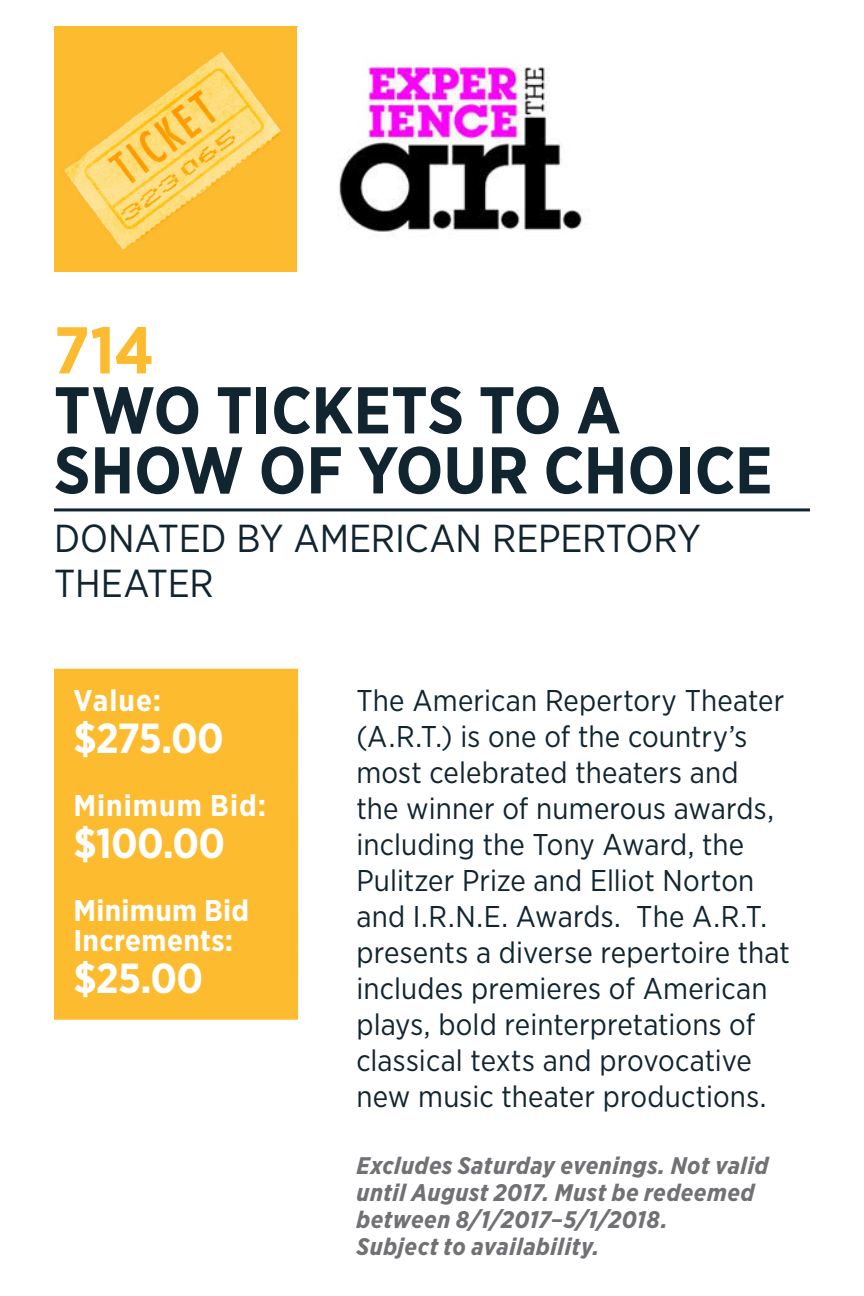
<style>
.page{position:relative;width:864px;height:1296px;background:#fff}
.page>*{position:absolute;margin:0;border:0;box-sizing:border-box;transform-origin:0 0}
.t1{font:700 66px/60px "Gotham Narrow";color:#112530}
.t2{font:700 66px "Gotham Narrow";color:#fdbb2f}
.t3{font:700 42px "Gotham Narrow";letter-spacing:-.015em;color:#fff}
.t4{font:39px/45px "Gotham Narrow";letter-spacing:-.005em;color:#112530}
.t5{font:30px/36px "Gotham Narrow";letter-spacing:.005em;color:#112530}
.t6{font:700 30px "Gotham Narrow";letter-spacing:.015em;color:#fff}
.t7{font:700 30px "Gotham Narrow";letter-spacing:.04em;color:#fff}
.t8{font:italic 700 24px/27px "Gotham Narrow";letter-spacing:.02em;color:#717074}
.s1{font-family:"Gotham";font-weight:500;font-style:normal}
</style>
<div class="page">
<img style="left:54px;top:27px;width:532px;height:244px">
<hr style="left:54px;top:508px;width:756px;height:3px;background:#112530">
<div style="left:54px;top:669px;width:244px;height:69px;background:#fdbb2f"></div>
<div style="left:54px;top:711px;width:244px;height:69px;background:#fdbb2f"></div>
<div style="left:54px;top:774px;width:244px;height:69px;background:#fdbb2f"></div>
<div style="left:54px;top:816px;width:244px;height:69px;background:#fdbb2f"></div>
<div style="left:54px;top:879px;width:244px;height:69px;background:#fdbb2f"></div>
<div style="left:54px;top:909px;width:244px;height:69px;background:#fdbb2f"></div>
<div style="left:54px;top:951px;width:244px;height:69px;background:#fdbb2f"></div>
<p class="t2" style="left:54px;top:308px;width:101px">714</p>
<p class="t1" style="left:54px;top:380px;width:720px">TWO TICKETS TO A<br>SHOW OF YOUR CHOICE</p>
<p class="t4" style="left:54px;top:515px;width:648px">DONATED BY AMERICAN REPERTORY<br>THEATER</p>
<p class="t6" style="left:73px;top:681px;width:89px">Value:</p>
<p class="t3" style="left:73px;top:711px;width:152px">$275.00</p>
<p class="t7" style="left:73px;top:786px;width:194px">Minimum Bid:</p>
<p class="t3" style="left:73px;top:816px;width:153px">$100.00</p>
<p class="t6" style="left:73px;top:891px;width:177px">Minimum Bid</p>
<p class="t6" style="left:73px;top:921px;width:161px">Increments:</p>
<p class="t3" style="left:73px;top:951px;width:131px">$25.00</p>
<p class="t5" style="left:356px;top:682px;width:435px">The American Repertory Theater (A.R.T.) is one of the country’s most celebrated theaters and<br>the winner of numerous awards, including the Tony Award, the<br>Pulitzer Prize and Elliot Norton and I.R.N.E. Awards. The A.R.T. presents a diverse repertoire that includes premieres of American plays, bold reinterpretations of classical texts and provocative new music theater productions.</p>
<p class="t8" style="left:356px;top:1152px;width:414px">Excludes Saturday evenings. Not valid until August 2017. Must be redeemed between 8/1/2017<span class="s1">–</span>5/1/2018.<br>Subject to availability.</p>
</div>
